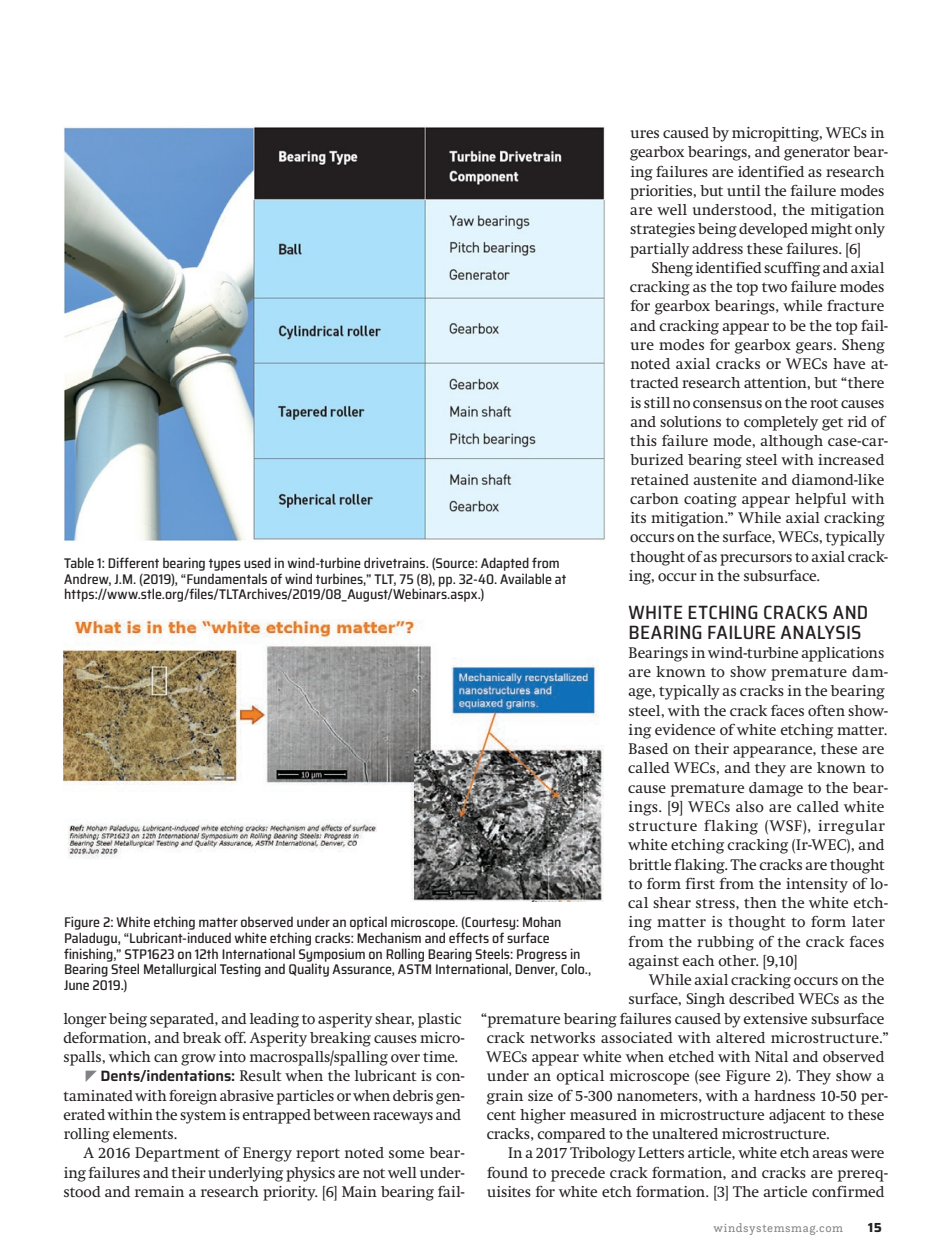
<style>
.page{position:relative;width:945px;height:1260px;background:#fff}
.page>*{position:absolute;margin:0;border:0;box-sizing:border-box;transform-origin:0 0}
.Body_Subhed{font:500 semi-condensed 19.25px/19.2px "Saira";letter-spacing:.015em;color:#231f20}
.Body_Copy{font:15.05px/19.2px "Swift";color:#231f20}
.Body_Copy_1st_PP{font:15.05px/19.2px "Swift";letter-spacing:.01em;color:#231f20}
.Photo_caption{font:500 semi-condensed 14px/15.8px "Saira";letter-spacing:-.005em;color:#231f20}
.t1{font:700 13.12px "Saira";color:#231f20}
.t2{font:12.25px "Questa Slab";letter-spacing:.05em;color:#808285}
.s1{font-family:"Saira";font-weight:600}
</style>
<div class="page">
<img style="left:63px;top:619px;width:540px;height:282px">
<img style="left:63px;top:126px;width:542px;height:416px">
<p class="Body_Copy" style="left:630px;top:123px;width:259px">ures caused by micropitting, WECs in gearbox bearings, and generator bear&shy;ing failures are identified as research priorities, but until the failure modes are well understood, the mitigation strategies being developed might only partially address these failures. [6]</p>
<p class="Body_Copy" style="left:629px;top:258px;width:261px;text-indent:23px">Sheng identified scuffing and axial cracking as the top two failure modes for gearbox bearings, while fracture and cracking appear to be the top fail&shy;ure modes for gearbox gears. Sheng noted axial cracks or WECs have at&shy;tracted research attention, but “there is still no consensus on the root causes and solutions to completely get rid of this failure mode, although case-car&shy;burized bearing steel with increased retained austenite and diamond-like carbon coating appear helpful with its mitigation.” While axial cracking occurs on the surface, WECs, typically thought of as precursors to axial crack&shy;ing, occur in the subsurface.</p>
<p class="Body_Subhed" style="left:629px;top:603px;width:241px">WHITE ETCHING CRACKS AND<br>BEARING FAILURE ANALYSIS</p>
<p class="Body_Copy_1st_PP" style="left:628px;top:643px;width:261px">Bearings in wind-turbine applications are known to show premature dam&shy;age, typically as cracks in the bearing steel, with the crack faces often show&shy;ing evidence of white etching matter.<br>Based on their appearance, these are called WECs, and they are known to cause premature damage to the bear&shy;ings. [9] WECs also are called white structure flaking (WSF), irregular white etching cracking (Ir-WEC), and brittle flaking. The cracks are thought to form first from the intensity of lo&shy;cal shear stress, then the white etch&shy;ing matter is thought to form later from the rubbing of the crack faces against each other. [9,10]</p>
<p class="Body_Copy" style="left:649px;top:970px;width:237px">While axial cracking occurs on the</p>
<p class="Body_Copy" style="left:629px;top:990px;width:257px">surface, Singh described WECs as the</p>
<p class="Body_Copy" style="left:481px;top:1009px;width:405px">“premature bearing failures caused by extensive subsurface</p>
<p class="Body_Copy" style="left:487px;top:1028px;width:404px">crack networks associated with altered microstructure.”</p>
<p class="Body_Copy" style="left:486px;top:1047px;width:399px">WECs appear white when etched with Nital and observed</p>
<p class="Body_Copy" style="left:487px;top:1067px;width:399px">under an optical microscope (see Figure 2). They show a</p>
<p class="Body_Copy" style="left:487px;top:1086px;width:403px">grain size of 5-300 nanometers, with a hardness 10-50 per-</p>
<p class="Body_Copy" style="left:487px;top:1105px;width:399px">cent higher measured in microstructure adjacent to these</p>
<p class="Body_Copy" style="left:487px;top:1124px;width:345px">cracks, compared to the unaltered microstructure.</p>
<p class="Body_Copy" style="left:487px;top:1144px;width:402px;text-indent:21px">In a 2017 Tribology Letters article, white etch areas were found to precede crack formation, and cracks are prereq&shy;uisites for white etch formation. [3] The article confirmed</p>
<p class="Photo_caption" style="left:64px;top:555px;width:504px">Table 1: Different bearing types used in wind-turbine drivetrains. (Source: Adapted from<br>Andrew, J.M. (2019), “Fundamentals of wind turbines,” TLT, 75 (8), pp. 32-40. Available at https://www.stle.org/files/TLTArchives/2019/08_August/Webinars.aspx.)</p>
<p class="Photo_caption" style="left:64px;top:914px;width:529px">Figure 2: White etching matter observed under an optical microscope. (Courtesy: Mohan Paladugu, “Lubricant-induced white etching cracks: Mechanism and effects of surface finishing,” STP1623 on 12th International Symposium on Rolling Bearing Steels: Progress in Bearing Steel Metallurgical Testing and Quality Assurance, ASTM International, Denver, Colo., June 2019.)</p>
<p class="Body_Copy" style="left:63px;top:1009px;width:403px">longer being separated, and leading to asperity shear, plastic deformation, and break off. Asperity breaking causes micro&shy;spalls, which can grow into macrospalls/spalling over time.</p>
<p class="Body_Copy" style="left:63px;top:1067px;width:403px;text-indent:37px"><span class="s1">Dents/indentations:</span> Result when the lubricant is con&shy;taminated with foreign abrasive particles or when debris gen&shy;erated within the system is entrapped between raceways and rolling elements.</p>
<p class="Body_Copy" style="left:64px;top:1144px;width:402px;text-align:justify;text-indent:20px">A 2016 Department of Energy report noted some bear&shy;ing failures and their underlying physics are not well under&shy;stood and remain a research priority. [6] Main bearing fail-</p>
<p class="t2" style="left:713px;top:1220px;width:131px">windsystemsmag.com</p>
<p class="t1" style="left:868px;top:1218px;width:15px">15</p>
</div>
